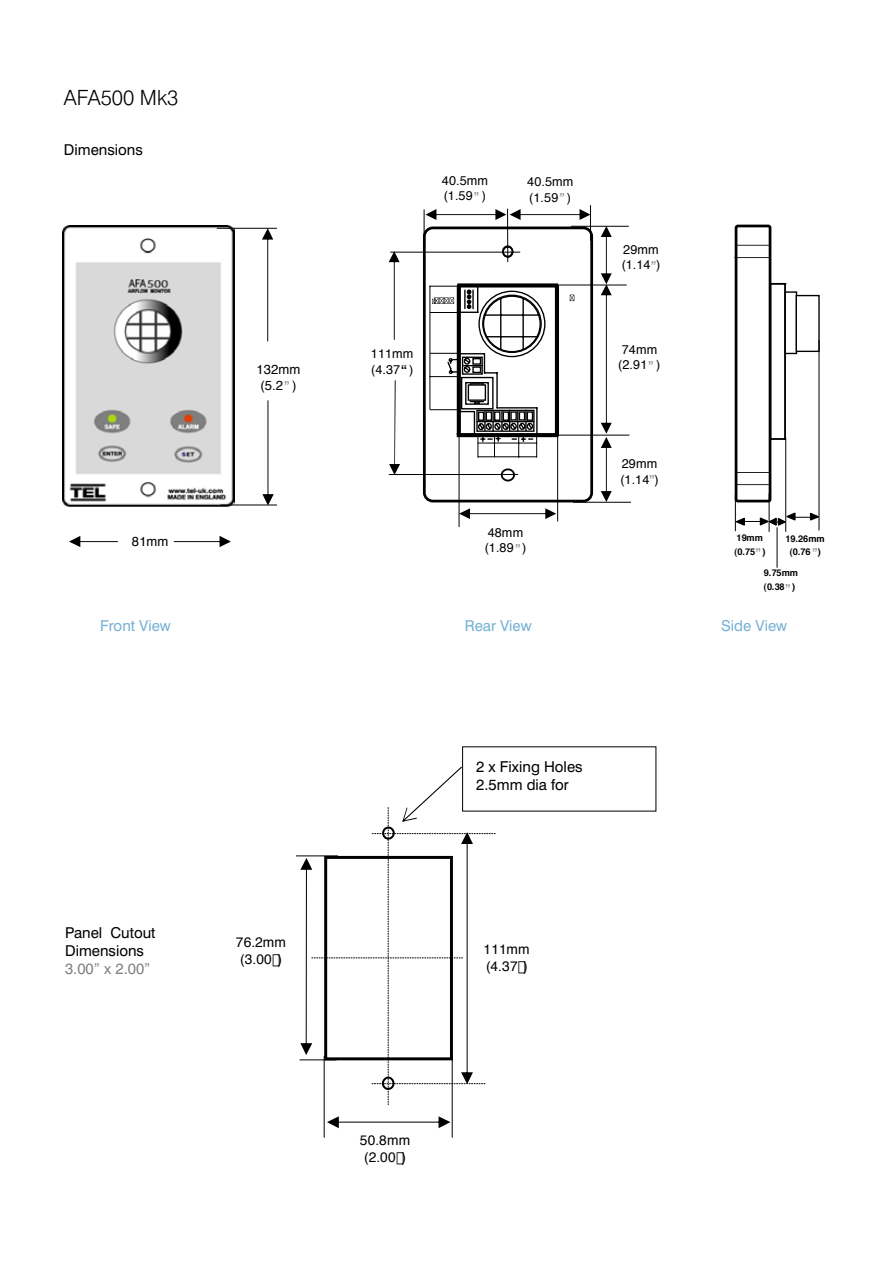
<style>
.page{position:relative;width:893px;height:1263px;background:#fff}
.page>*{position:absolute;margin:0;border:0;box-sizing:border-box;transform-origin:0 0}
.t1{font:300 21px "Swiss 721 BT";color:#000}
.t2{font:18px "Arial";color:#000}
.t3{font:15px/18px "Swiss 721 BT";color:#000}
.t4{font:15px "Swiss 721 BT";color:#75b1d4}
.t5{font:15px "Swiss 721 BT";color:#808285}
.t6{font:13.8px/17px "Helvetica";letter-spacing:.015em;color:#000;text-align:center}
.t7{font:13.2px/16.2px "Helvetica";letter-spacing:.01em;color:#000;text-align:center}
.t8{font:12.75px/15.6px "Helvetica";letter-spacing:.015em;color:#000}
.t9{font:700 9.3px/13.4px "Helvetica";letter-spacing:-.025em;color:#000}
</style>
<div class="page">
<svg style="left:69px;top:536px;width:49px;height:11px"></svg>
<svg style="left:174px;top:536px;width:57px;height:11px"></svg>
<svg style="left:262px;top:400px;width:12px;height:105px"></svg>
<svg style="left:262px;top:229px;width:11px;height:113px"></svg>
<img style="left:63px;top:225px;width:171px;height:282px">
<hr style="left:217px;top:228px;width:60px;height:1px;background:#000">
<hr style="left:221px;top:505px;width:56px;height:1px;background:#000">
<svg style="left:389px;top:251px;width:11px;height:89px"></svg>
<svg style="left:389px;top:380px;width:11px;height:94px"></svg>
<div style="left:502px;top:245px;width:11px;height:12px;border:2px solid #000;border-radius:50%"></div>
<svg style="left:570px;top:295px;width:4px;height:6px"></svg>
<div style="left:501px;top:468px;width:14px;height:13px;border:2px solid #000;border-radius:50%"></div>
<hr style="left:571px;top:226px;width:57px;height:1px;background:#000">
<hr style="left:551px;top:285px;width:75px;height:1px;background:#000">
<hr style="left:553px;top:435px;width:76px;height:1px;background:#000">
<hr style="left:573px;top:502px;width:58px;height:1px;background:#000">
<svg style="left:601px;top:226px;width:11px;height:276px"></svg>
<hr style="left:557px;top:435px;width:1px;height:86px;background:#000">
<hr style="left:459px;top:436px;width:1px;height:91px;background:#000">
<svg style="left:459px;top:508px;width:97px;height:11px"></svg>
<hr style="left:590px;top:206px;width:1px;height:34px;background:#000">
<hr style="left:424px;top:210px;width:1px;height:34px;background:#000">
<hr style="left:507px;top:209px;width:1px;height:53px;background:#000">
<svg style="left:425px;top:209px;width:165px;height:11px"></svg>
<hr style="left:391px;top:252px;width:129px;height:1px;background:#000">
<hr style="left:389px;top:474px;width:129px;height:1px;background:#000">
<div style="left:423px;top:227px;width:170px;height:275px;border:3px solid #000;border-radius:8px"></div>
<svg style="left:541px;top:433px;width:16px;height:4px"></svg>
<svg style="left:541px;top:283px;width:17px;height:4px"></svg>
<hr style="left:555px;top:285px;width:4px;height:151px;background:#000">
<svg style="left:430px;top:246px;width:111px;height:211px"></svg>
<div style="left:735px;top:225px;width:36px;height:277px;border:3px solid #000;border-radius:2px"></div>
<svg style="left:771px;top:438px;width:14px;height:2px"></svg>
<svg style="left:770px;top:283px;width:16px;height:2px"></svg>
<hr style="left:784px;top:284px;width:2px;height:155px;background:#000">
<hr style="left:769px;top:284px;width:2px;height:156px;background:#000">
<svg style="left:736px;top:245px;width:35px;height:1px"></svg>
<svg style="left:735px;top:257px;width:36px;height:1px"></svg>
<svg style="left:737px;top:472px;width:34px;height:1px"></svg>
<svg style="left:736px;top:484px;width:35px;height:1px"></svg>
<hr style="left:735px;top:494px;width:1px;height:37px;background:#000">
<hr style="left:769px;top:494px;width:1px;height:37px;background:#000">
<hr style="left:785px;top:438px;width:1px;height:93px;background:#000">
<div style="left:785px;top:291px;width:12px;height:63px;border:1px solid #000"></div>
<div style="left:796px;top:295px;width:24px;height:57px;border:1px solid #000"></div>
<hr style="left:818px;top:340px;width:1px;height:190px;background:#000">
<svg style="left:735px;top:511px;width:85px;height:16px"></svg>
<hr style="left:777px;top:528px;width:1px;height:39px;background:#000">
<hr style="left:452px;top:1055px;width:1px;height:82px;background:#000">
<hr style="left:324px;top:1056px;width:1px;height:81px;background:#000">
<svg style="left:327px;top:1116px;width:123px;height:12px"></svg>
<hr style="left:296px;top:856px;width:42px;height:1px;background:#000">
<svg style="left:300px;top:767px;width:195px;height:338px"></svg>
<h1 class="t1" style="left:64px;top:85px;width:116px">AFA500 Mk3</h1>
<p class="t3" style="left:64px;top:141px;width:81px">Dimensions</p>
<p class="t7" style="left:132px;top:533px;width:38px">81mm</p>
<p class="t7" style="left:256px;top:361px;width:45px">132mm (5.2 )</p>
<p class="t5" style="left:284px;top:378px;width:8px">”</p>
<p class="t8" style="left:442px;top:172px;width:48px">40.5mm (1.59 )</p>
<p class="t8" style="left:527px;top:173px;width:48px">40.5mm (1.59 )</p>
<p class="t5" style="left:474px;top:188px;width:8px">”</p>
<p class="t5" style="left:559px;top:189px;width:8px">”</p>
<p class="t8" style="left:371px;top:346px;width:44px">111mm (4.37 )</p>
<h2 class="t2" style="left:401px;top:362px;width:7px">“</h2>
<p class="t8" style="left:485px;top:525px;width:43px;line-height:14.9px">48mm (1.89 )</p>
<p class="t5" style="left:515px;top:540px;width:8px">”</p>
<p class="t8" style="left:622px;top:241px;width:40px">29mm (1.14 )</p>
<p class="t5" style="left:650px;top:257px;width:8px">”</p>
<p class="t8" style="left:618px;top:341px;width:44px">74mm (2.91 )</p>
<p class="t5" style="left:648px;top:357px;width:8px">”</p>
<p class="t8" style="left:620px;top:455px;width:40px">29mm (1.14 )</p>
<p class="t5" style="left:649px;top:472px;width:8px">”</p>
<p class="t9" style="left:734px;top:531px;width:33px">19mm (0.75 )</p>
<p class="t9" style="left:764px;top:566px;width:36px">9.75mm (0.38 )</p>
<p class="t9" style="left:785px;top:531px;width:41px;line-height:12.9px;text-align:center">19.26mm (0.76 )</p>
<p class="t5" style="left:755px;top:545px;width:8px">”</p>
<p class="t5" style="left:812px;top:545px;width:8px">”</p>
<p class="t5" style="left:785px;top:581px;width:8px">”</p>
<p class="t4" style="left:100px;top:616px;width:72px">Front View</p>
<p class="t4" style="left:465px;top:616px;width:69px">Rear View</p>
<p class="t4" style="left:721px;top:616px;width:67px">Side View</p>
<p class="t3" style="left:65px;top:923px;width:92px">Panel Cutout<br>Dimensions</p>
<p class="t5" style="left:65px;top:959px;width:87px">3.00” x 2.00”</p>
<p class="t6" style="left:236px;top:933px;width:52px">76.2mm (3.00 )</p>
<p class="t6" style="left:360px;top:1132px;width:52px">50.8mm (2.00 )</p>
<p class="t3" style="left:476px;top:757px;width:108px">2 x Fixing Holes<br>2.5mm dia for</p>
<p class="t6" style="left:484px;top:940px;width:48px;text-align:left">111mm (4.37 )</p>
</div>
